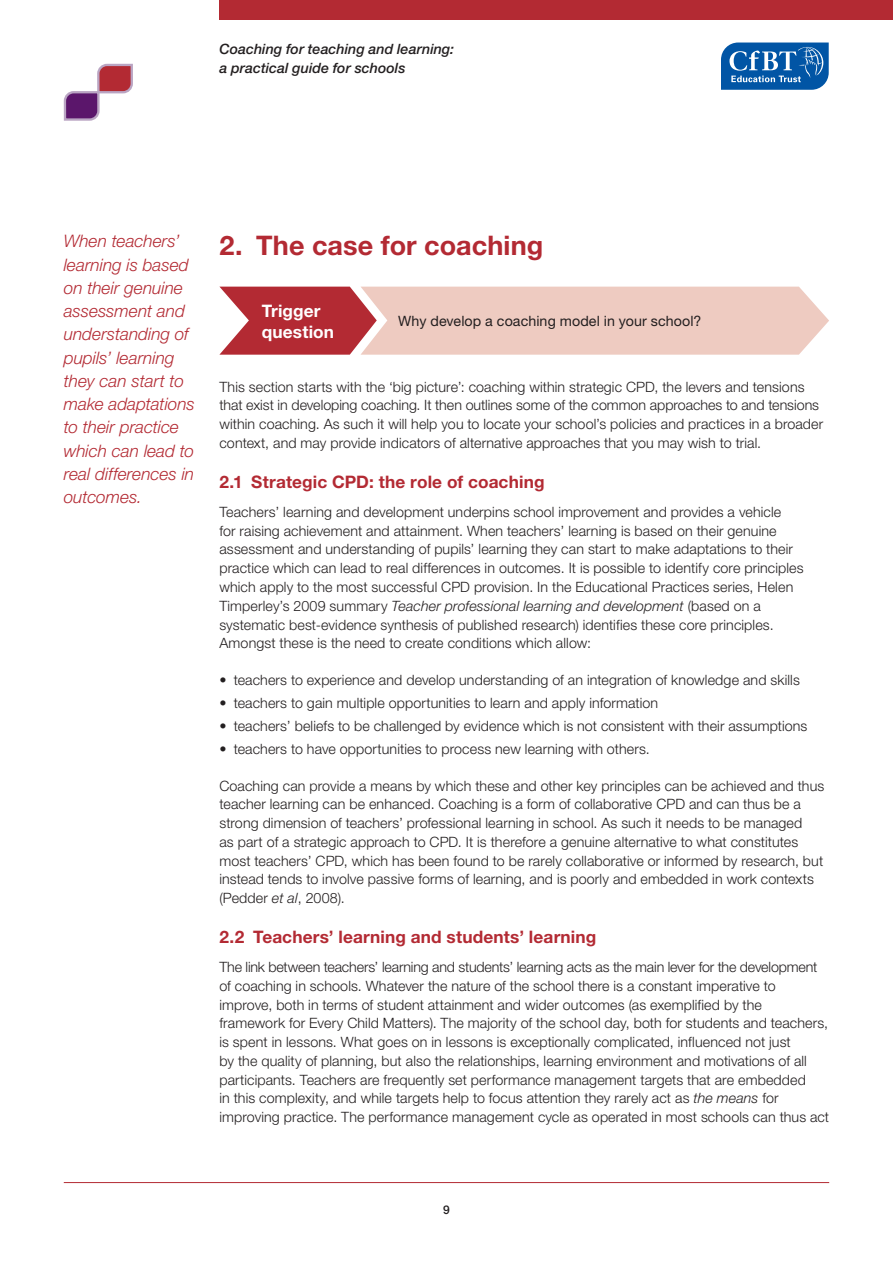
<style>
.page{position:relative;width:893px;height:1263px;background:#fff}
.page>*{position:absolute;margin:0;border:0;box-sizing:border-box;transform-origin:0 0}
.t1{font:700 27px "Helvetica Neue LT";letter-spacing:.005em;color:#b32a33}
.t2{font:italic 300 17.25px/23.2px "Helvetica Neue LT";color:#b32a33}
.t3{font:700 17.25px "Helvetica Neue LT";letter-spacing:.01em;color:#b32a33}
.t4{font:700 17.25px/21.8px "Helvetica Neue LT";letter-spacing:.01em;color:#fff}
.t5{font:300 14.25px/18.8px "Helvetica Neue LT";letter-spacing:.01em;color:#231f20}
.t6{font:italic 500 14.25px/18.9px "Helvetica Neue LT";color:#231f20}
.t7{font:14.25px "Helvetica Neue LT";letter-spacing:.005em;color:#231f20}
.t8{font:500 12px "Helvetica Neue LT";color:#231f20}
.s1{font-style:italic}
</style>
<div class="page">
<svg style="left:721px;top:43px;width:108px;height:47px;background:#2e73b4"></svg>
<svg style="left:63px;top:63px;width:70px;height:58px"></svg>
<div style="left:219px;top:0;width:674px;height:20px;background:#b32a33"></div>
<hr style="left:64px;top:1182px;width:765px;height:1px;background:#b32a33">
<svg style="left:219px;top:287px;width:610px;height:68px;background:#e2aca7"></svg>
<p class="t6" style="left:219px;top:39px;width:236px">Coaching for teaching and learning: a practical guide for schools</p>
<p class="t2" style="left:64px;top:229px;width:133px">When teachers’ learning is based on their genuine assessment and understanding of pupils’ learning they can start to make adaptations to their practice which can lead to real differences in outcomes.</p>
<h1 class="t1" style="left:219px;top:229px;width:325px">2. The case for coaching</h1>
<p class="t4" style="left:262px;top:299px;width:74px">Trigger question</p>
<p class="t7" style="left:398px;top:313px;width:305px">Why develop a coaching model in your school?</p>
<p class="t5" style="left:219px;top:377px;width:605px">This section starts with the ‘big picture’: coaching within strategic CPD, the levers and tensions that exist in developing coaching. It then outlines some of the common approaches to and tensions within coaching. As such it will help you to locate your school’s policies and practices in a broader context, and may provide indicators of alternative approaches that you may wish to trial.</p>
<p class="t3" style="left:219px;top:471px;width:327px">2.1 Strategic CPD: the role of coaching</p>
<p class="t5" style="left:219px;top:502px;width:586px">Teachers’ learning and development underpins school improvement and provides a vehicle<br>for raising achievement and attainment. When teachers’ learning is based on their genuine assessment and understanding of pupils’ learning they can start to make adaptations to their practice which can lead to real differences in outcomes. It is possible to identify core principles which apply to the most successful CPD provision. In the Educational Practices series, Helen Timperley’s 2009 summary <span class="s1">Teacher professional learning and development</span> (based on a systematic best-evidence synthesis of published research) identifies these core principles.<br>Amongst these is the need to create conditions which allow:</p>
<p class="t5" style="left:219px;top:670px;width:582px">• teachers to experience and develop understanding of an integration of knowledge and skills</p>
<p class="t5" style="left:219px;top:693px;width:440px">• teachers to gain multiple opportunities to learn and apply information</p>
<p class="t5" style="left:219px;top:716px;width:589px">• teachers’ beliefs to be challenged by evidence which is not consistent with their assumptions</p>
<p class="t5" style="left:219px;top:739px;width:432px">• teachers to have opportunities to process new learning with others.</p>
<p class="t5" style="left:219px;top:776px;width:606px">Coaching can provide a means by which these and other key principles can be achieved and thus teacher learning can be enhanced. Coaching is a form of collaborative CPD and can thus be a strong dimension of teachers’ professional learning in school. As such it needs to be managed<br>as part of a strategic approach to CPD. It is therefore a genuine alternative to what constitutes most teachers’ CPD, which has been found to be rarely collaborative or informed by research, but instead tends to involve passive forms of learning, and is poorly and embedded in work contexts (Pedder <span class="s1">et al</span>, 2008).</p>
<p class="t3" style="left:219px;top:926px;width:378px">2.2 Teachers’ learning and students’ learning</p>
<p class="t5" style="left:219px;top:957px;width:611px">The link between teachers’ learning and students’ learning acts as the main lever for the development of coaching in schools. Whatever the nature of the school there is a constant imperative to improve, both in terms of student attainment and wider outcomes (as exemplified by the framework for Every Child Matters). The majority of the school day, both for students and teachers, is spent in lessons. What goes on in lessons is exceptionally complicated, influenced not just<br>by the quality of planning, but also the relationships, learning environment and motivations of all participants. Teachers are frequently set performance management targets that are embedded<br>in this complexity, and while targets help to focus attention they rarely act as <span class="s1">the means</span> for improving practice. The performance management cycle as operated in most schools can thus act</p>
<p class="t8" style="left:443px;top:1202px;width:8px">9</p>
</div>
